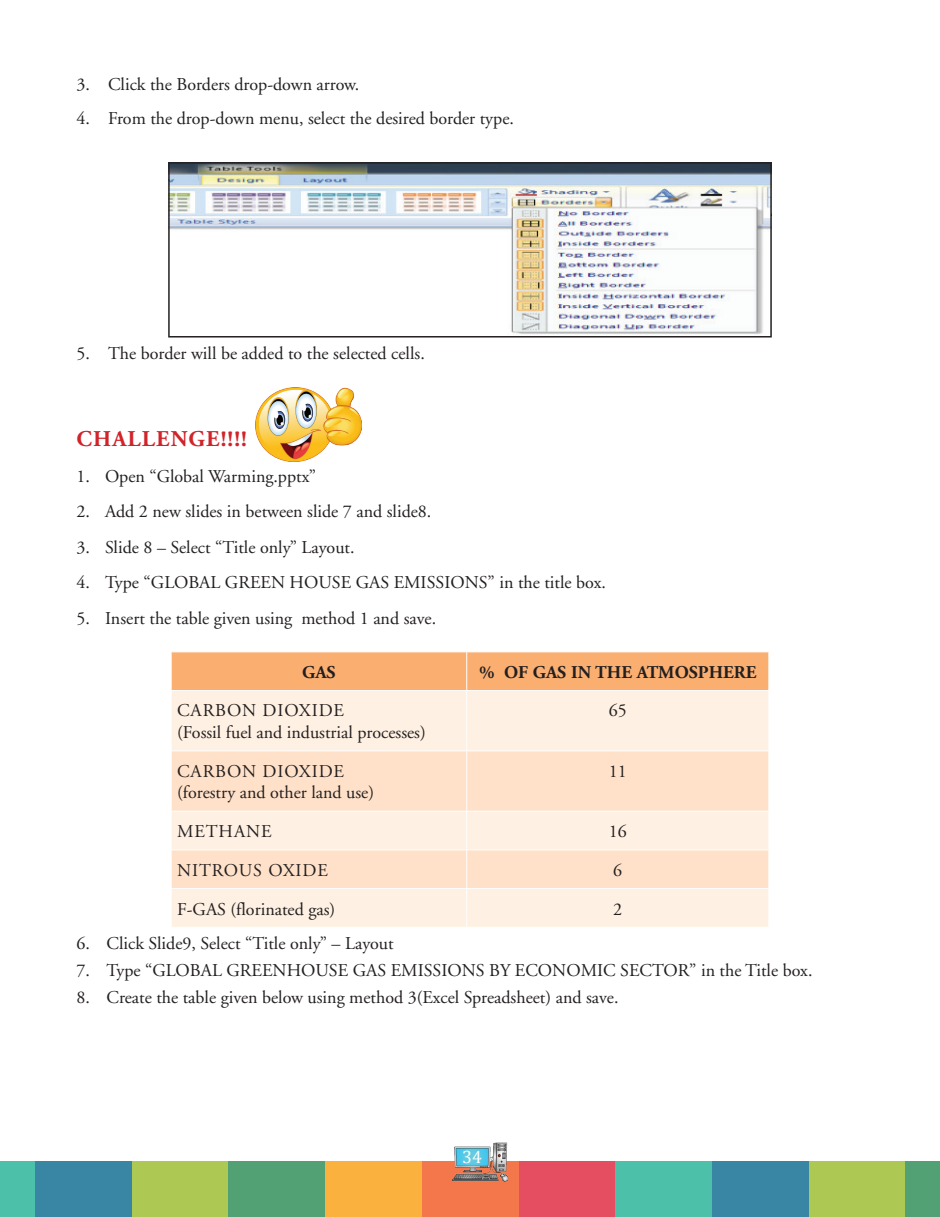
<style>
.page{position:relative;width:940px;height:1217px;background:#fff}
.page>*{position:absolute;margin:0;border:0;box-sizing:border-box;transform-origin:0 0}
.t1{font:700 22.5px "Adobe Garamond";letter-spacing:.05em;color:#d1232a}
.t2{font:18px/21.6px "Adobe Garamond";color:#231f20}
.t3{font:700 18px "Adobe Garamond";color:#231f20}
.t4{font:18px "Adobe Garamond";letter-spacing:.05em;color:#231f20}
.t5{font:18px "Cambria";color:#fff}
</style>
<div class="page">
<div style="left:0;top:1161px;width:35px;height:55px;background:#4dc0aa"></div>
<div style="left:132px;top:1161px;width:96px;height:55px;background:#aec953"></div>
<div style="left:35px;top:1161px;width:97px;height:55px;background:#3885a4"></div>
<div style="left:518px;top:1161px;width:97px;height:55px;background:#e54d61"></div>
<div style="left:422px;top:1161px;width:96px;height:55px;background:#f4774c"></div>
<div style="left:228px;top:1161px;width:97px;height:55px;background:#52a175"></div>
<div style="left:615px;top:1161px;width:97px;height:55px;background:#4dc0aa"></div>
<div style="left:325px;top:1161px;width:97px;height:55px;background:#fbb13e"></div>
<div style="left:808px;top:1161px;width:97px;height:55px;background:#aec953"></div>
<div style="left:712px;top:1161px;width:96px;height:55px;background:#3885a4"></div>
<div style="left:905px;top:1161px;width:22px;height:55px;background:#52a175"></div>
<div style="left:927px;top:1161px;width:13px;height:55px;background:#52a175"></div>
<img style="left:452px;top:1142px;width:57px;height:40px">
<img style="left:171px;top:165px;width:598px;height:169px">
<div style="left:168px;top:162px;width:604px;height:175px;border:2px solid #231f20"></div>
<img style="left:255px;top:387px;width:106px;height:74px">
<div style="left:172px;top:652px;width:596px;height:38px;background:#faaf71"></div>
<div style="left:172px;top:691px;width:596px;height:235px;background:#fef0e2"></div>
<svg style="left:172px;top:751px;width:596px;height:137px;background:#fee5cf"></svg>
<hr style="left:466px;top:652px;width:1px;height:38px;background:#fff">
<hr style="left:466px;top:690px;width:1px;height:60px;background:#fff">
<hr style="left:171px;top:750px;width:296px;height:1px;background:#fff">
<hr style="left:467px;top:750px;width:302px;height:1px;background:#fff">
<hr style="left:466px;top:751px;width:1px;height:59px;background:#fff">
<hr style="left:171px;top:810px;width:296px;height:1px;background:#fff">
<hr style="left:467px;top:810px;width:302px;height:1px;background:#fff">
<hr style="left:466px;top:811px;width:1px;height:38px;background:#fff">
<hr style="left:171px;top:849px;width:296px;height:1px;background:#fff">
<hr style="left:467px;top:849px;width:302px;height:1px;background:#fff">
<hr style="left:466px;top:850px;width:1px;height:38px;background:#fff">
<hr style="left:171px;top:888px;width:296px;height:1px;background:#fff">
<hr style="left:467px;top:888px;width:302px;height:1px;background:#fff">
<hr style="left:466px;top:888px;width:1px;height:38px;background:#fff">
<p class="t2" style="left:77px;top:74px;width:284px">3. Click the Borders drop-down arrow.</p>
<p class="t2" style="left:77px;top:108px;width:439px">4. From the drop-down menu, select the desired border type.</p>
<p class="t2" style="left:77px;top:343px;width:350px">5. The border will be added to the selected cells.</p>
<p class="t1" style="left:77px;top:426px;width:172px">CHALLENGE!!!!</p>
<p class="t2" style="left:77px;top:465px;width:241px">1. Open “Global Warming.pptx”</p>
<p class="t2" style="left:77px;top:501px;width:356px">2. Add 2 new slides in between slide 7 and slide8.</p>
<p class="t2" style="left:77px;top:536px;width:280px">3. Slide 8 – Select “Title only” Layout.</p>
<p class="t2" style="left:77px;top:572px;width:531px">4. Type “GLOBAL GREEN HOUSE GAS EMISSIONS” in the title box.</p>
<p class="t2" style="left:77px;top:607px;width:361px">5. Insert the table given using method 1 and save.</p>
<p class="t3" style="left:302px;top:662px;width:35px">GAS</p>
<p class="t3" style="left:479px;top:662px;width:279px">% OF GAS IN THE ATMOSPHERE</p>
<p class="t2" style="left:177px;top:700px;width:250px">CARBON DIOXIDE<br>(Fossil fuel and industrial processes)</p>
<p class="t2" style="left:609px;top:700px;width:19px">65</p>
<p class="t2" style="left:177px;top:760px;width:198px">CARBON DIOXIDE (forestry and other land use)</p>
<p class="t2" style="left:609px;top:760px;width:19px">11</p>
<p class="t4" style="left:177px;top:821px;width:96px">METHANE</p>
<p class="t2" style="left:609px;top:820px;width:19px">16</p>
<p class="t4" style="left:177px;top:860px;width:152px">NITROUS OXIDE</p>
<p class="t2" style="left:613px;top:859px;width:10px">6</p>
<p class="t2" style="left:177px;top:898px;width:160px">F-GAS (florinated gas)</p>
<p class="t2" style="left:613px;top:898px;width:10px">2</p>
<p class="t2" style="left:77px;top:932px;width:318px">6. Click Slide9, Select “Title only” – Layout</p>
<p class="t2" style="left:77px;top:959px;width:737px">7. Type “GLOBAL GREENHOUSE GAS EMISSIONS BY ECONOMIC SECTOR” in the Title box.</p>
<p class="t2" style="left:77px;top:986px;width:543px">8. Create the table given below using method 3(Excel Spreadsheet) and save.</p>
<p class="t5" style="left:462px;top:1146px;width:21px">34</p>
</div>
